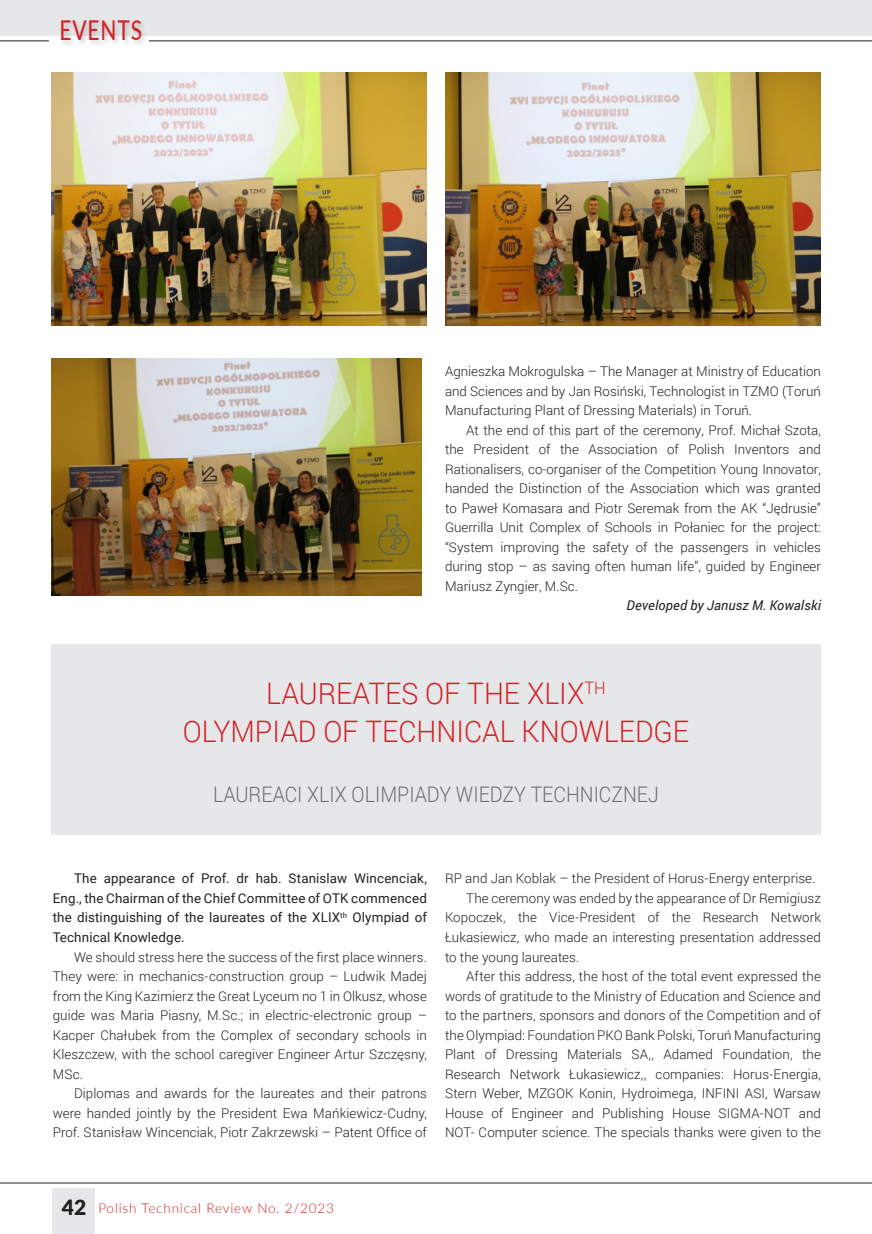
<style>
.page{position:relative;width:872px;height:1234px;background:#fff}
.page>*{position:absolute;margin:0;border:0;box-sizing:border-box;transform-origin:0 0}
.TYT_NOWY{font:300 29.7px/37.5px "Roboto";color:#d1232a;text-align:center;scale:.95 1}
.t1{font:500 27.3px "Lato";letter-spacing:.04em;color:#d1232a;scale:.77 1}
.TYT_angielski{font:300 21.45px "Roboto";color:#6c6d70;scale:.91 1}
.t2{font:300 13.5px "Lato";letter-spacing:.06em;color:#d1232a}
.Tekst_podstawowy_21{font:300 13.35px/19.5px "Roboto";color:#231f20;text-align:justify}
.Tekst_podstawowy_21-2{font:13.35px/19.5px "Roboto";letter-spacing:.01em;color:#231f20;text-align:justify}
.Tekst_podstawowy_21-3{font:italic 13.35px "Roboto";letter-spacing:.015em;color:#231f20}
.s1{font-weight:900;font-size:21px;color:#231f20}
</style>
<div class="page">
<hr style="left:871px;top:0;width:1px;height:36px;background:#e6e7e9">
<div style="left:52px;top:1187px;width:42px;height:46px;background:#e6e7e9"></div>
<hr style="left:0;top:1182px;width:872px;height:1px;background:#231f20">
<div style="left:0;top:0;width:871px;height:36px;background:#e6e7e9"></div>
<div style="left:60px;top:19px;width:89px;height:28px;background:#231f20;opacity:.22"></div>
<hr style="left:0;top:40px;width:49px;height:1px;background:#231f20">
<hr style="left:149px;top:40px;width:723px;height:1px;background:#231f20">
<img style="left:51px;top:72px;width:376px;height:253px">
<img style="left:445px;top:72px;width:376px;height:253px">
<img style="left:51px;top:358px;width:370px;height:237px">
<div style="left:51px;top:644px;width:770px;height:190px;background:#e6e7e9"></div>
<h2 class="t1" style="left:60px;top:10px;width:109px">EVENTS</h2>
<p class="Tekst_podstawowy_21" style="left:445px;top:361px;width:377px">Agnieszka Mokrogulska – The Manager at Ministry of Education and Sciences and by Jan Rosiński, Technologist in TZMO (Toruń Manufacturing Plant of Dressing Materials) in Toruń.</p>
<p class="Tekst_podstawowy_21" style="left:445px;top:419px;width:377px;text-indent:21px">At the end of this part of the ceremony, Prof. Michał Szota, the President of the Association of Polish Inventors and Rationalisers, co-organiser of the Competition Young Innovator, handed the Distinction of the Association which was granted to Paweł Komasara and Piotr Seremak from the AK “Jędrusie” Guerrilla Unit Complex of Schools in Połaniec for the project: “System improving the safety of the passengers in vehicles during stop – as saving often human life”, guided by Engineer Mariusz Zyngier, M.Sc.</p>
<p class="Tekst_podstawowy_21-3" style="left:626px;top:596px;width:196px">Developed by Janusz M. Kowalski</p>
<p class="TYT_NOWY" style="left:183px;top:673px;width:534px">LAUREATES OF THE XLIX<sup>TH<br></sup>OLYMPIAD OF TECHNICAL KNOWLEDGE</p>
<p class="TYT_angielski" style="left:213px;top:778px;width:491px">LAUREACI XLIX OLIMPIADY WIEDZY TECHNICZNEJ</p>
<p class="Tekst_podstawowy_21-2" style="left:53px;top:868px;width:376px;text-indent:21px">The appearance of Prof. dr hab. Stanislaw Wincenciak, Eng., the Chairman of the Chief Committee of OTK commenced the distinguishing of the laureates of the XLIX<sup>th</sup> Olympiad of Technical Knowledge.</p>
<p class="Tekst_podstawowy_21" style="left:53px;top:946px;width:376px;text-indent:21px">We should stress here the success of the first place winners.<br>They were: in mechanics-construction group – Ludwik Madej from the King Kazimierz the Great Lyceum no 1 in Olkusz, whose guide was Maria Piasny, M.Sc.; in electric-electronic group – Kacper Chałubek from the Complex of secondary schools in Kleszczew, with the school caregiver Engineer Artur Szczęsny, MSc.</p>
<p class="Tekst_podstawowy_21" style="left:53px;top:1082px;width:376px;text-indent:21px">Diplomas and awards for the laureates and their patrons were handed jointly by the President Ewa Mańkiewicz-Cudny, Prof. Stanisław Wincenciak, Piotr Zakrzewski – Patent Office of</p>
<p class="Tekst_podstawowy_21" style="left:445px;top:868px;width:372px">RP and Jan Koblak – the President of Horus-Energy enterprise.</p>
<p class="Tekst_podstawowy_21" style="left:445px;top:887px;width:377px;text-indent:21px">The ceremony was ended by the appearance of Dr Remigiusz Kopoczek, the Vice-President of the Research Network Łukasiewicz, who made an interesting presentation addressed to the young laureates.</p>
<p class="Tekst_podstawowy_21" style="left:445px;top:965px;width:377px;text-indent:21px">After this address, the host of the total event expressed the words of gratitude to the Ministry of Education and Science and to the partners, sponsors and donors of the Competition and of the Olympiad: Foundation PKO Bank Polski, Toruń Manufacturing Plant of Dressing Materials SA,, Adamed Foundation, the Research Network Łukasiewicz,, companies: Horus-Energia, Stern Weber, MZGOK Konin, Hydroimega, INFINI ASI, Warsaw House of Engineer and Publishing House SIGMA-NOT and NOT- Computer science. The specials thanks were given to the</p>
<p class="t2" style="left:62px;top:1197px;width:274px"><span class="s1">42</span> Polish Technical Review No. 2/2023</p>
</div>
